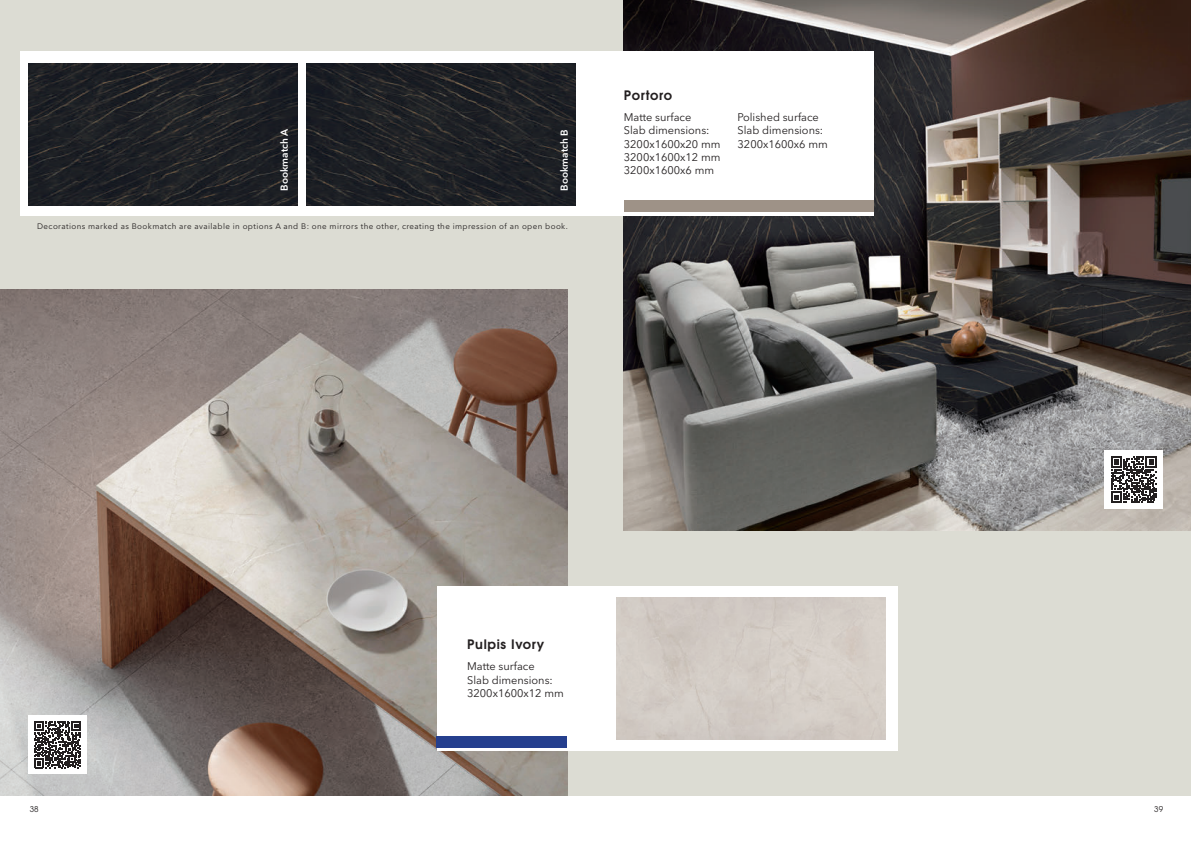
<style>
.page{position:relative;width:1191px;height:842px;background:#fff}
.page>*{position:absolute;margin:0;border:0;box-sizing:border-box;transform-origin:0 0}
.t1{font:700 13px "Evolventa";letter-spacing:.05em;color:#231f20}
.t2{font:11px/13.2px "Avenir Next Cyr";color:#231f20}
.t3{font:600 10px "Avenir Next Cyr";color:#fff}
.t4{font:8px "Avenir Next Cyr";letter-spacing:.05em;color:#231f20}
.t5{font:8px "Evolventa";color:#231f20}
</style>
<div class="page">
<div style="left:0;top:0;width:1191px;height:795px;background:#dcdcd3"></div>
<img style="left:0;top:289px;width:567px;height:506px">
<img style="left:624px;top:0;width:567px;height:530px">
<div style="left:20px;top:51px;width:853px;height:165px;background:#fff"></div>
<div style="left:1104px;top:450px;width:59px;height:59px;background:#fff"></div>
<svg style="left:1111px;top:457px;width:45px;height:45px"></svg>
<svg style="left:437px;top:586px;width:460px;height:165px"></svg>
<div style="left:28px;top:715px;width:59px;height:59px;background:#fff"></div>
<svg style="left:34px;top:721px;width:47px;height:47px"></svg>
<img style="left:28px;top:63px;width:269px;height:142px">
<img style="left:306px;top:63px;width:269px;height:142px">
<div style="left:624px;top:201px;width:249px;height:11px;background:#9e9287"></div>
<div style="left:437px;top:736px;width:130px;height:11px;background:#253f8e"></div>
<p class="t3" style="left:278px;top:191px;width:64px;rotate:-90deg">Bookmatch A</p>
<p class="t3" style="left:558px;top:191px;width:63px;rotate:-90deg">Bookmatch B</p>
<p class="t4" style="left:37px;top:222px;width:532px">Decorations marked as Bookmatch are available in options A and B: one mirrors the other, creating the impression of an open book.</p>
<p class="t1" style="left:624px;top:87px;width:50px">Portoro</p>
<p class="t2" style="left:624px;top:111px;width:98px">Matte surface<br>Slab dimensions:<br>3200х1600х20 mm<br>3200х1600х12 mm<br>3200х1600х6 mm</p>
<p class="t2" style="left:737px;top:111px;width:92px">Polished surface<br>Slab dimensions:<br>3200х1600х6 mm</p>
<p class="t1" style="left:467px;top:636px;width:79px">Pulpis Ivory</p>
<p class="t2" style="left:467px;top:660px;width:98px">Matte surface<br>Slab dimensions:<br>3200х1600х12 mm</p>
<p class="t5" style="left:30px;top:804px;width:10px">38</p>
<p class="t5" style="left:1154px;top:804px;width:10px">39</p>
</div>
